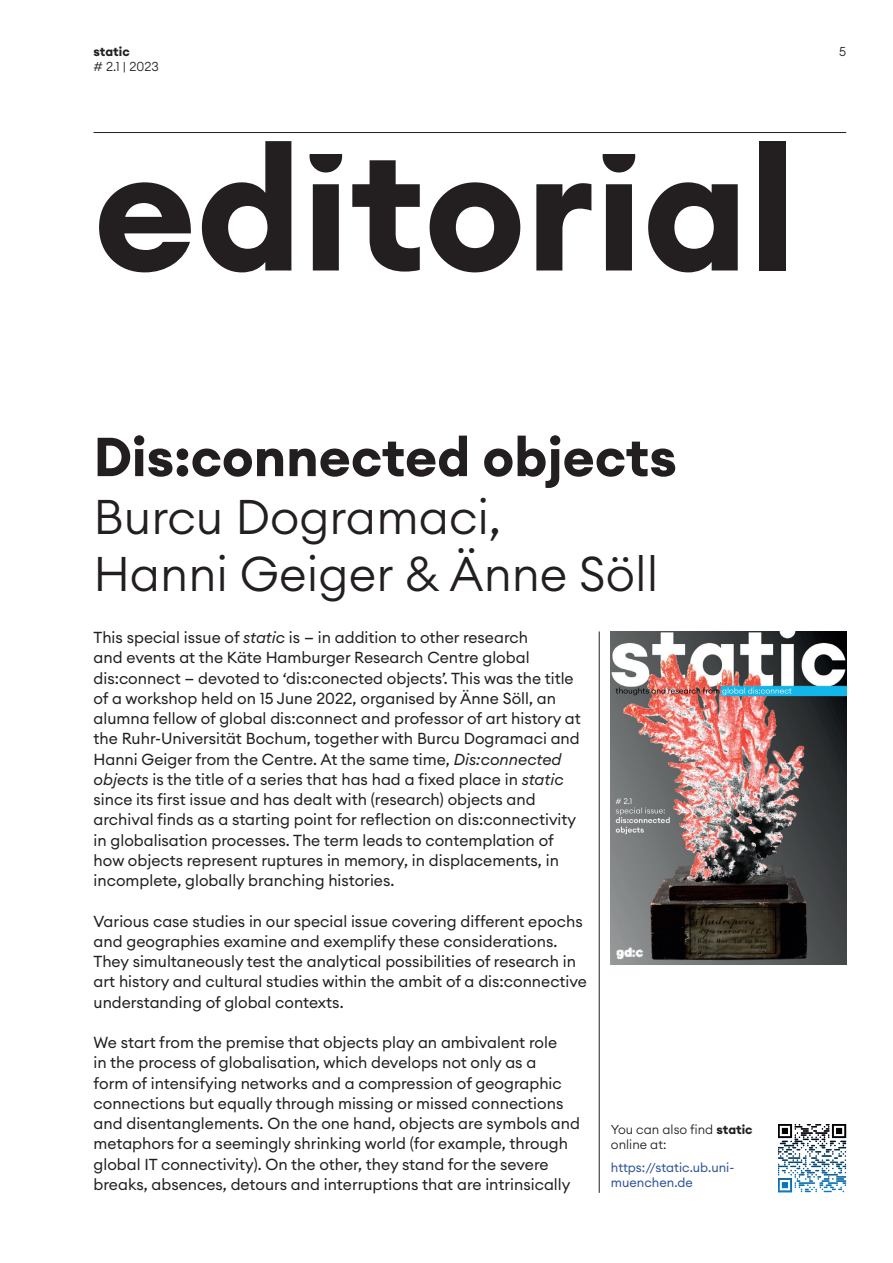
<style>
.page{position:relative;width:893px;height:1263px;background:#fff}
.page>*{position:absolute;margin:0;border:0;box-sizing:border-box;transform-origin:0 0}
.t1{font:700 172.5px "Euclid Circular A";color:#231f20}
.t2{font:700 54px "Euclid Circular A";color:#231f20}
.t3{font:300 48px/57.6px "Euclid Circular A";color:#231f20}
.t4{font:15.75px/20.2px "Euclid Circular A";color:#231f20}
.t5{font:300 12.75px/15.3px "Euclid Circular A";color:#231f20}
.t6{font:12.75px/15.3px "Euclid Circular A";color:#2f5496}
.t7{font:700 12.75px "Euclid Circular A";color:#231f20}
.s1{font-style:italic}
.s2{font-weight:700}
</style>
<div class="page">
<hr style="left:94px;top:132px;width:752px;height:1px;background:#231f20">
<hr style="left:599px;top:631px;width:1px;height:562px;background:#231f20">
<img style="left:778px;top:1124px;width:68px;height:68px">
<img style="left:611px;top:631px;width:235px;height:333px">
<p class="t7" style="left:94px;top:43px;width:38px">static</p>
<p class="t5" style="left:839px;top:44px;width:9px">5</p>
<p class="t5" style="left:94px;top:59px;width:67px"># 2.1 | 2023</p>
<h1 class="t1" style="left:94px;top:98px;width:704px">editorial</h1>
<h2 class="t2" style="left:94px;top:422px;width:585px">Dis:connected objects</h2>
<h3 class="t3" style="left:94px;top:487px;width:566px">Burcu Dogramaci,<br>Hanni Geiger &amp; Änne Söll</h3>
<p class="t4" style="left:94px;top:627px;width:489px">This special issue of <span class="s1">static</span> is — in addition to other research<br>and events at the Käte Hamburger Research Centre global dis:connect — devoted to ‘dis:conected objects’. This was the title of a workshop held on 15 June 2022, organised by Änne Söll, an alumna fellow of global dis:connect and professor of art history at the Ruhr-Universität Bochum, together with Burcu Dogramaci and Hanni Geiger from the Centre. At the same time, <span class="s1">Dis:connected objects</span> is the title of a series that has had a fixed place in <span class="s1">static </span>since its first issue and has dealt with (research) objects and archival finds as a starting point for reflection on dis:connectivity in globalisation processes. The term leads to contemplation of how objects represent ruptures in memory, in displacements, in incomplete, globally branching histories.</p>
<p class="t4" style="left:94px;top:911px;width:495px">Various case studies in our special issue covering different epochs and geographies examine and exemplify these considerations.<br>They simultaneously test the analytical possibilities of research in art history and cultural studies within the ambit of a dis:connective understanding of global contexts.</p>
<p class="t4" style="left:94px;top:1032px;width:488px">We start from the premise that objects play an ambivalent role<br>in the process of globalisation, which develops not only as a<br>form of intensifying networks and a compression of geographic connections but equally through missing or missed connections and disentanglements. On the one hand, objects are symbols and metaphors for a seemingly shrinking world (for example, through global IT connectivity). On the other, they stand for the severe breaks, absences, detours and interruptions that are intrinsically</p>
<p class="t5" style="left:611px;top:1121px;width:143px">You can also find <span class="s2">static </span>online at:</p>
<p class="t6" style="left:611px;top:1159px;width:125px">https://static.ub.uni&shy;muenchen.de</p>
</div>
